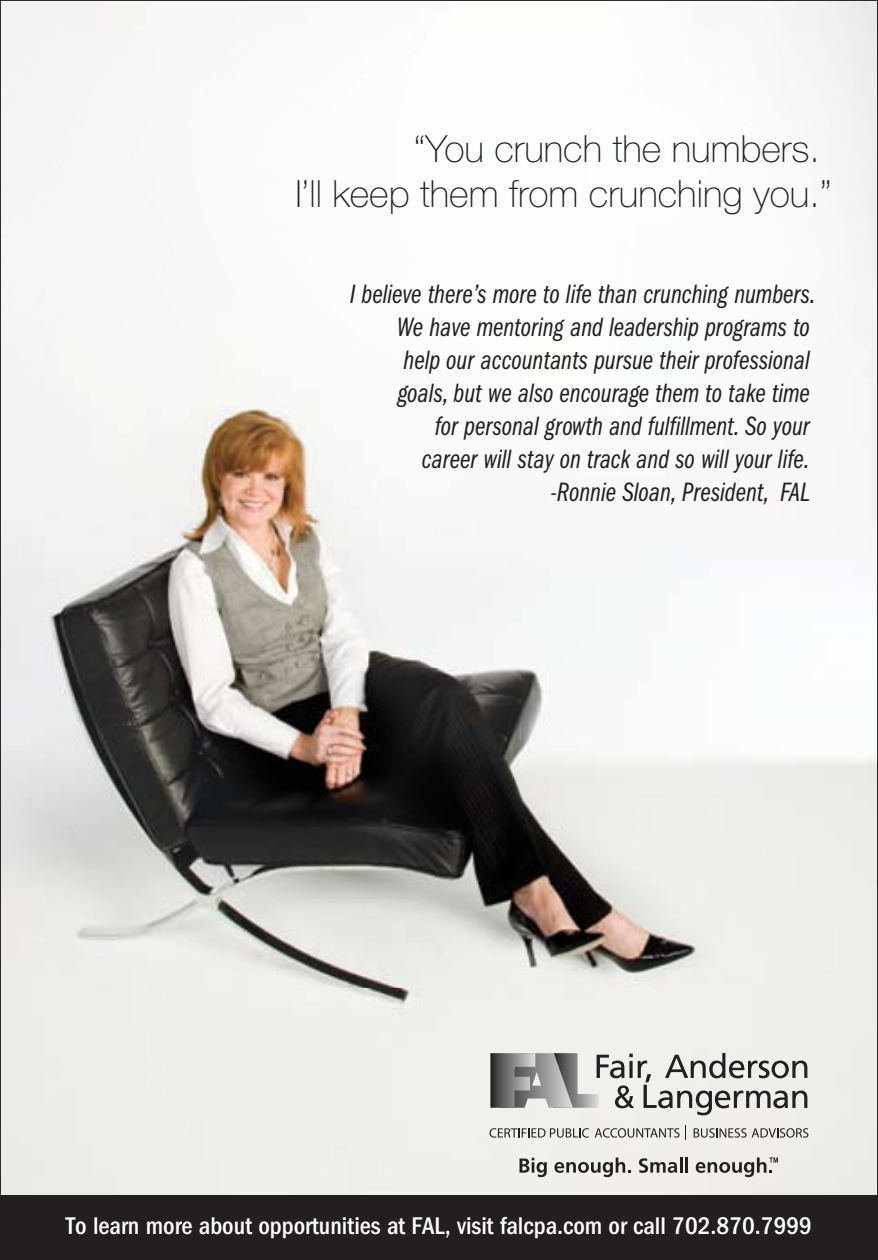
<style>
.page{position:relative;width:878px;height:1260px;background:#fff}
.page>*{position:absolute;margin:0;border:0;box-sizing:border-box;transform-origin:0 0}
.t1{font:100 37.5px/45px "Helvetica Neue";color:#231f20}
.t2{font:27.5px/33px "Franklin Gothic Book Cmpr Ital";color:#231f20;text-align:right}
.t3{font:500 condensed 25px "Franklin Gothic";color:#fff}
</style>
<div class="page">
<img style="left:3px;top:3px;width:872px;height:1192px">
<div style="left:0;top:1195px;width:878px;height:65px;background:#231f20"></div>
<svg style="left:490px;top:1053px;width:317px;height:62px;background:#b6b6b3"></svg>
<svg style="left:519px;top:1158px;width:27px;height:19px"></svg>
<svg style="left:554px;top:1158px;width:76px;height:19px"></svg>
<svg style="left:639px;top:1158px;width:38px;height:15px"></svg>
<hr style="left:679px;top:1158px;width:3px;height:15px;background:#231f20">
<hr style="left:685px;top:1158px;width:3px;height:15px;background:#231f20">
<svg style="left:695px;top:1157px;width:83px;height:20px;background:#b7b3b1"></svg>
<svg style="left:489px;top:1125px;width:196px;height:15px;background:#c7c7c3"></svg>
<svg style="left:693px;top:1128px;width:115px;height:10px"></svg>
<h1 class="t1" style="left:295px;top:127px;width:537px;text-indent:118px">“You crunch the numbers.<br>I’ll keep them from crunching you.”</h1>
<p class="t2" style="left:350px;top:278px;width:467px">I believe there’s more to life than crunching numbers.<br>We have mentoring and leadership programs to<br>help our accountants pursue their professional<br>goals, but we also encourage them to take time<br>for personal growth and fulfillment. So your<br>career will stay on track and so will your life.<br>-Ronnie Sloan, President, FAL</p>
<p class="t3" style="left:66px;top:1211px;width:747px">To learn more about opportunities at FAL, visit falcpa.com or call 702.870.7999</p>
</div>
